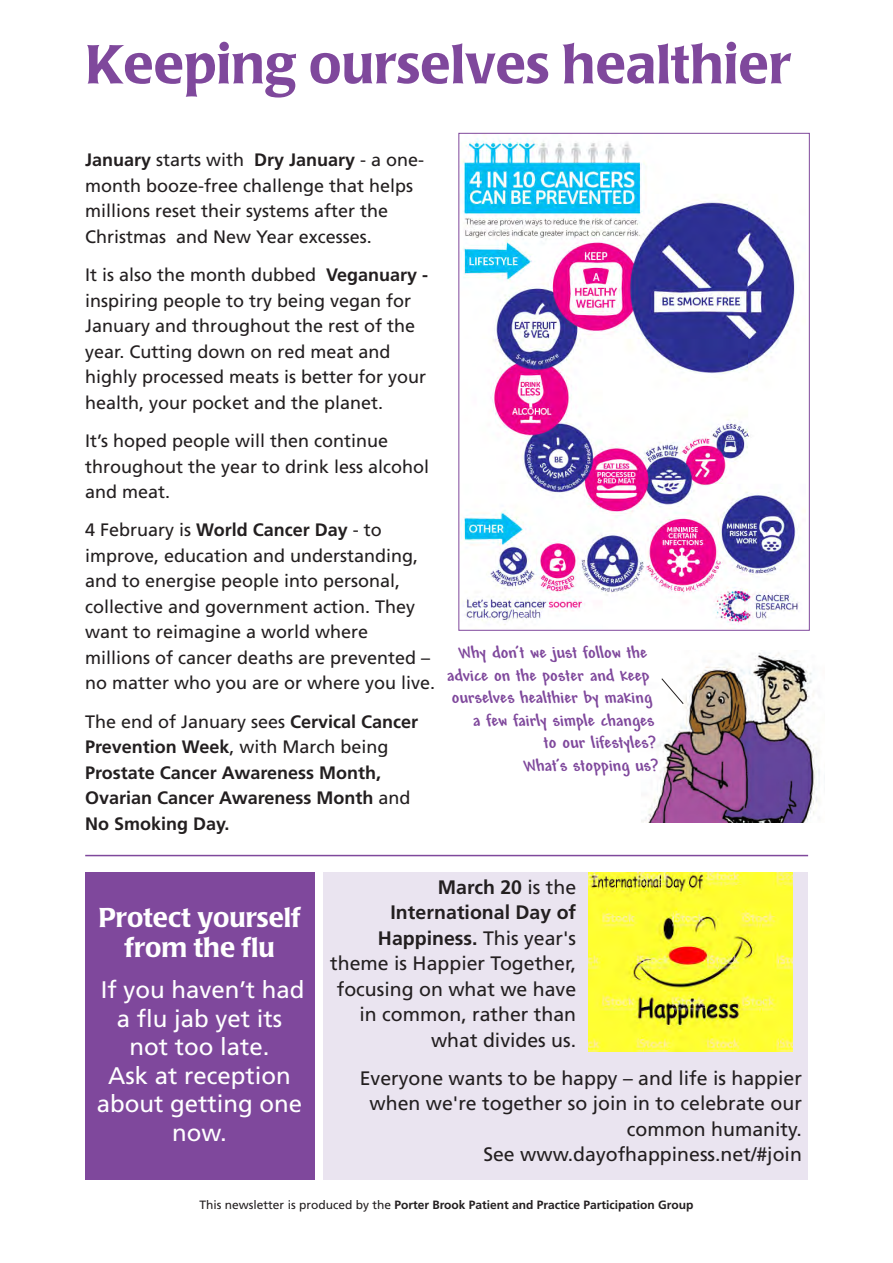
<style>
.page{position:relative;width:893px;height:1263px;background:#fff}
.page>*{position:absolute;margin:0;border:0;box-sizing:border-box;transform-origin:0 0}
.t1{font:500 54px "Poppl Laudatio";color:#7f489c}
.t2{font:500 27px/30px "Poppl Laudatio";color:#fff;text-align:center}
.t3{font:24px/28.5px "Frutiger";color:#fff;text-align:center}
.t4{font:19.5px/25.5px "Frutiger";color:#231f20;text-align:right}
.t5{font:18px/25.5px "Frutiger";color:#231f20}
.t6{font:700 18px/25.5px "Frutiger";color:#231f20}
.t7{font:700 18px "Mead";color:#7f489c}
.t8{font:700 12px "Frutiger";color:#231f20}
.s1{font-weight:700}
.s2{font-weight:400}
</style>
<div class="page">
<hr style="left:85px;top:855px;width:723px;height:1px;background:#7f489c">
<img style="left:641px;top:650px;width:179px;height:172px">
<div style="left:85px;top:873px;width:229px;height:307px;background:#7f489c"></div>
<img style="left:461px;top:138px;width:338px;height:487px">
<svg style="left:661px;top:678px;width:23px;height:27px"></svg>
<div style="left:323px;top:873px;width:485px;height:307px;background:#eae4f0"></div>
<img style="left:588px;top:873px;width:204px;height:178px">
<h1 class="t1" style="left:85px;top:43px;width:708px">Keeping ourselves healthier</h1>
<p class="t5" style="left:85px;top:149px;width:341px"><span class="s1">January</span> starts with <span class="s1">Dry January</span> - a one&shy;month booze-free challenge that helps millions reset their systems after the Christmas and New Year excesses.</p>
<p class="t5" style="left:85px;top:264px;width:345px">It is also the month dubbed <span class="s1">Veganuary - </span>inspiring people to try being vegan for January and throughout the rest of the year. Cutting down on red meat and highly processed meats is better for your health, your pocket and the planet.</p>
<p class="t5" style="left:85px;top:429px;width:346px">It’s hoped people will then continue throughout the year to drink less alcohol and meat.</p>
<p class="t5" style="left:85px;top:519px;width:352px">4 February is <span class="s1">World Cancer Day</span> - to improve, education and understanding, and to energise people into personal, collective and government action. They want to reimagine a world where millions of cancer deaths are prevented – no matter who you are or where you live.</p>
<p class="t6" style="left:85px;top:710px;width:335px"><span class="s2">The end of January sees</span> Cervical Cancer<br>Prevention Week<span class="s2">, with March being<br></span>Prostate Cancer Awareness Month,<br>Ovarian Cancer Awareness Month <span class="s2">and<br></span>No Smoking Day.</p>
<p class="t7" style="left:459px;top:642px;width:190px">Why don’t we just follow the</p>
<p class="t7" style="left:447px;top:664px;width:204px">advice on the poster and keep</p>
<p class="t7" style="left:452px;top:687px;width:202px">ourselves healthier by making</p>
<p class="t7" style="left:474px;top:709px;width:184px">a few fairly simple changes</p>
<p class="t7" style="left:544px;top:732px;width:116px">to our lifestyles?</p>
<p class="t7" style="left:524px;top:754px;width:138px">What’s stopping us?</p>
<p class="t4" style="left:330px;top:875px;width:248px"><span class="s1">March 20</span> is the<br><span class="s1">International Day of<br>Happiness.</span> This year's theme is Happier Together, focusing on what we have in common, rather than what divides us.</p>
<p class="t4" style="left:360px;top:1067px;width:444px">Everyone wants to be happy – and life is happier when we're together so join in to celebrate our common humanity.<br>See www.dayofhappiness.net/#join</p>
<p class="t8" style="left:200px;top:1200px;width:495px"><span class="s2">This newsletter is produced by the</span> Porter Brook Patient and Practice Participation Group</p>
<h2 class="t2" style="left:98px;top:905px;width:204px">Protect yourself from the flu</h2>
<h3 class="t3" style="left:97px;top:978px;width:209px">If you haven’t had a flu jab yet its not too late.<br>Ask at reception about getting one now.</h3>
</div>
